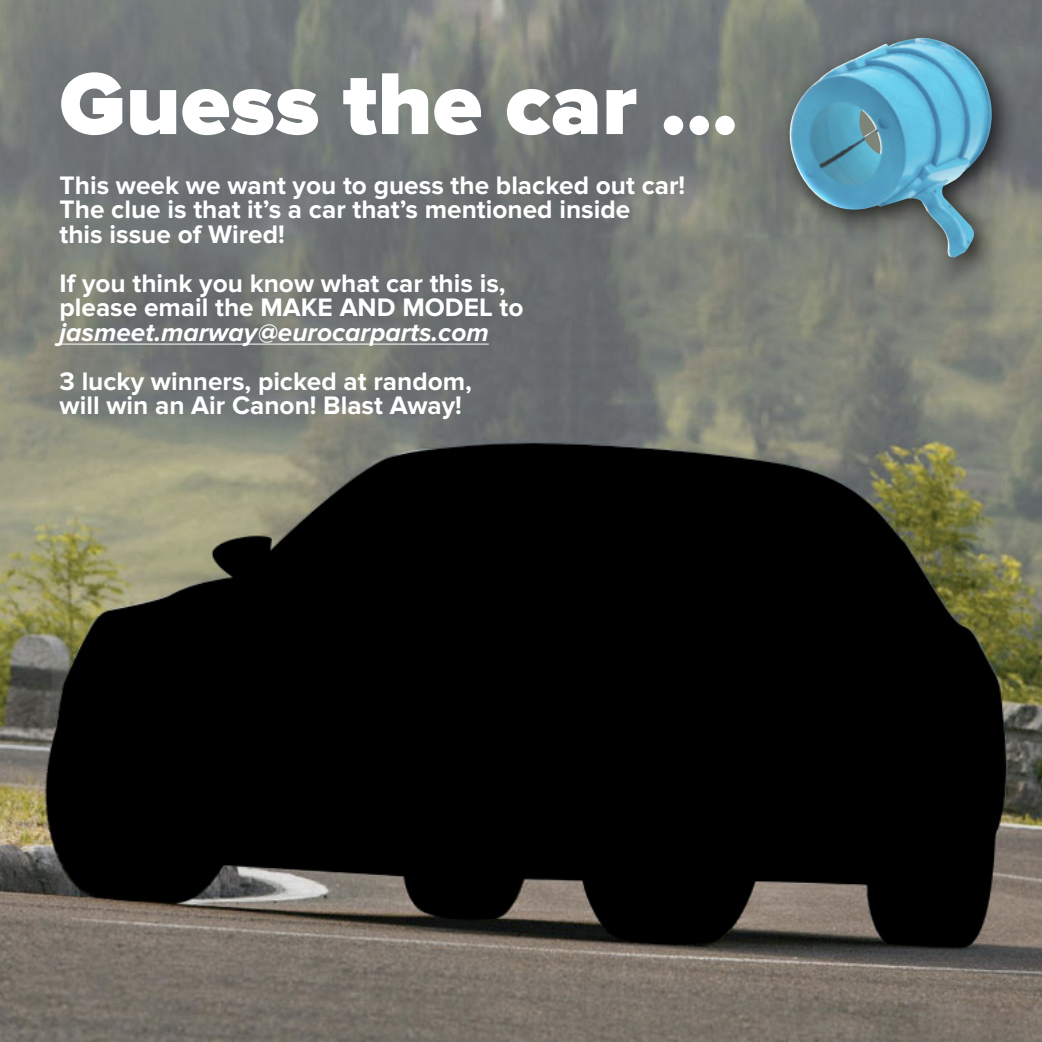
<style>
.page{position:relative;width:1042px;height:1042px;background:#fff}
.page>*{position:absolute;margin:0;border:0;box-sizing:border-box;transform-origin:0 0}
.t1{font:900 91px "Proxima Nova";color:#fff}
.t2{font:700 26.25px/24.5px "Proxima Nova";color:#fff}
.t3{font:italic 700 26.25px "Proxima Nova";color:#fff}
</style>
<div class="page">
<img style="left:0;top:0;width:1042px;height:1042px">
<hr style="left:60px;top:344px;width:429px;height:1px;background:#fff">
<div style="left:775px;top:24px;width:245px;height:261px;background:#000;opacity:.75"></div>
<img style="left:770px;top:38px;width:229px;height:220px">
<svg style="left:857px;top:110px;width:25px;height:44px"></svg>
<h1 class="t1" style="left:60px;top:51px;width:680px">Guess the car ...</h1>
<p class="t2" style="left:60px;top:173px;width:627px">This week we want you to guess the blacked out car!<br>The clue is that it’s a car that’s mentioned inside<br>this issue of Wired!</p>
<p class="t2" style="left:60px;top:271px;width:465px">If you think you know what car this is, please email the MAKE AND MODEL to</p>
<p class="t3" style="left:60px;top:317px;width:431px">jasmeet.marway@eurocarparts.com</p>
<p class="t2" style="left:60px;top:369px;width:414px">3 lucky winners, picked at random, will win an Air Canon! Blast Away!</p>
</div>
